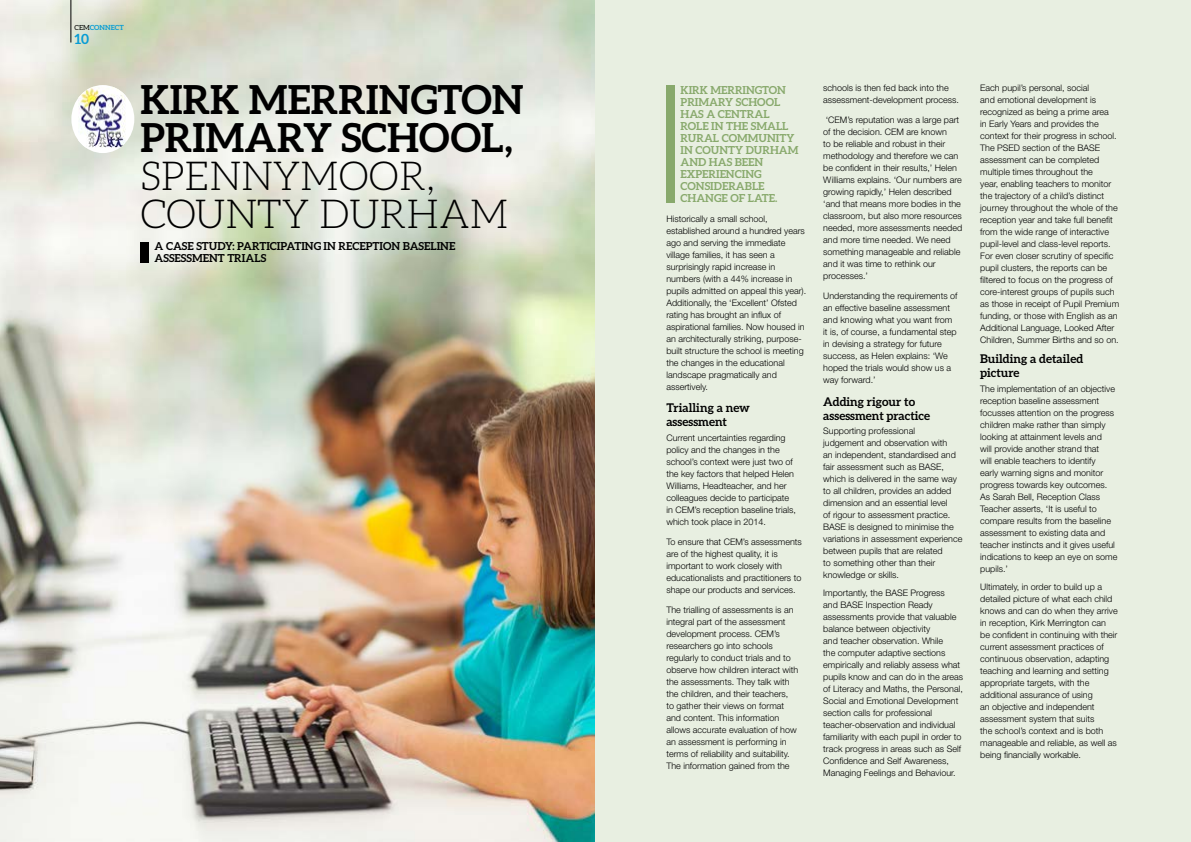
<style>
.page{position:relative;width:1191px;height:842px;background:#fff}
.page>*{position:absolute;margin:0;border:0;box-sizing:border-box;transform-origin:0 0}
.t1{font:700 40px/38px "Aleo";color:#000}
.t2{font:300 40px/38px "Aleo";color:#000}
.t3{font:700 14px "Aleo";color:#079cd5}
.t4{font:700 12px/14px "Aleo";color:#000}
.t5{font:700 11px/12px "Aleo";color:#88a96c}
.t6{font:700 11px/12px "Aleo";color:#000}
.t7{font:300 9px/12px "Helvetica Neue LT Std";color:#000}
.t8{font:700 7px "Aleo";color:#079cd5}
.s1{font-weight:400;color:#000}
</style>
<div class="page">
<img style="left:0;top:0;width:595px;height:842px">
<div style="left:71px;top:85px;width:63px;height:68px;background:#fff;border-radius:50%"></div>
<img style="left:78px;top:87px;width:48px;height:60px">
<hr style="left:71px;top:0;width:1px;height:43px;background:#000">
<div style="left:595px;top:0;width:596px;height:842px;background:#e8efe1"></div>
<div style="left:140px;top:242px;width:9px;height:21px;background:#000"></div>
<div style="left:666px;top:85px;width:9px;height:118px;background:#88a96c"></div>
<p class="t8" style="left:75px;top:23px;width:51px"><span class="s1">CEM</span>CONNECT</p>
<h2 class="t3" style="left:75px;top:30px;width:16px">10</h2>
<h1 class="t1" style="left:140px;top:80px;width:385px">KIRK MERRINGTON<br>PRIMARY SCHOOL,</h1>
<h1 class="t2" style="left:140px;top:157px;width:369px">SPENNYMOOR,<br>COUNTY DURHAM</h1>
<p class="t6" style="left:154px;top:240px;width:302px">A CASE STUDY: PARTICIPATING IN RECEPTION BASELINE<br>ASSESSMENT TRIALS</p>
<p class="t5" style="left:680px;top:84px;width:119px">KIRK MERRINGTON<br>PRIMARY SCHOOL<br>HAS A CENTRAL<br>ROLE IN THE SMALL<br>RURAL COMMUNITY<br>IN COUNTY DURHAM<br>AND HAS BEEN<br>EXPERIENCING<br>CONSIDERABLE<br>CHANGE OF LATE.</p>
<p class="t7" style="left:666px;top:213px;width:141px">Historically a small school, established around a hundred years ago and serving the immediate village families, it has seen a surprisingly rapid increase in numbers (with a 44% increase in pupils admitted on appeal this year).<br>Additionally, the ‘Excellent’ Ofsted rating has brought an influx of aspirational families. Now housed in an architecturally striking, purpose&shy;built structure the school is meeting the changes in the educational landscape pragmatically and assertively.</p>
<h3 class="t4" style="left:666px;top:400px;width:85px">Trialling a new assessment</h3>
<p class="t7" style="left:666px;top:431px;width:131px">Current uncertainties regarding policy and the changes in the school’s context were just two of the key factors that helped Helen<br>Williams, Headteacher, and her colleagues decide to participate in CEM’s reception baseline trials, which took place in 2014.</p>
<p class="t7" style="left:666px;top:535px;width:137px">To ensure that CEM’s assessments are of the highest quality, it is important to work closely with educationalists and practitioners to shape our products and services.</p>
<p class="t7" style="left:666px;top:603px;width:134px">The trialling of assessments is an integral part of the assessment development process. CEM’s researchers go into schools regularly to conduct trials and to observe how children interact with the assessments. They talk with the children, and their teachers,<br>to gather their views on format and content. This information allows accurate evaluation of how an assessment is performing in terms of reliability and suitability.<br>The information gained from the</p>
<p class="t7" style="left:823px;top:82px;width:137px">schools is then fed back into the assessment-development process.</p>
<p class="t7" style="left:823px;top:114px;width:140px">‘CEM’s reputation was a large part of the decision. CEM are known<br>to be reliable and robust in their methodology and therefore we can be confident in their results,’ Helen<br>Williams explains. ‘Our numbers are growing rapidly,’ Helen described ‘and that means more bodies in the classroom, but also more resources needed, more assessments needed and more time needed. We need something manageable and reliable and it was time to rethink our processes.’</p>
<p class="t7" style="left:823px;top:290px;width:136px">Understanding the requirements of an effective baseline assessment and knowing what you want from it is, of course, a fundamental step in devising a strategy for future success, as Helen explains: ‘We hoped the trials would show us a way forward.’</p>
<h3 class="t4" style="left:823px;top:394px;width:108px">Adding rigour to assessment practice</h3>
<p class="t7" style="left:823px;top:425px;width:141px">Supporting professional<br>judgement and observation with<br>an independent, standardised and fair assessment such as BASE, which is delivered in the same way to all children, provides an added dimension and an essential level<br>of rigour to assessment practice.<br>BASE is designed to minimise the variations in assessment experience between pupils that are related<br>to something other than their knowledge or skills.</p>
<p class="t7" style="left:823px;top:587px;width:141px">Importantly, the BASE Progress<br>and BASE Inspection Ready assessments provide that valuable balance between objectivity<br>and teacher observation. While<br>the computer adaptive sections empirically and reliably assess what pupils know and can do in the areas of Literacy and Maths, the Personal, Social and Emotional Development section calls for professional teacher-observation and individual familiarity with each pupil in order to track progress in areas such as Self Confidence and Self Awareness, Managing Feelings and Behaviour.</p>
<p class="t7" style="left:980px;top:82px;width:141px">Each pupil’s personal, social<br>and emotional development is recognized as being a prime area<br>in Early Years and provides the context for their progress in school.<br>The PSED section of the BASE assessment can be completed multiple times throughout the<br>year, enabling teachers to monitor the trajectory of a child’s distinct journey throughout the whole of the reception year and take full benefit from the wide range of interactive pupil-level and class-level reports.<br>For even closer scrutiny of specific pupil clusters, the reports can be filtered to focus on the progress of core-interest groups of pupils such as those in receipt of Pupil Premium funding, or those with English as an Additional Language, Looked After Children, Summer Births and so on.</p>
<h3 class="t4" style="left:980px;top:352px;width:105px">Building a detailed picture</h3>
<p class="t7" style="left:980px;top:383px;width:139px">The implementation of an objective reception baseline assessment focusses attention on the progress children make rather than simply looking at attainment levels and<br>will provide another strand that<br>will enable teachers to identify<br>early warning signs and monitor progress towards key outcomes.<br>As Sarah Bell, Reception Class<br>Teacher asserts, ‘It is useful to compare results from the baseline assessment to existing data and teacher instincts and it gives useful indications to keep an eye on some pupils.’</p>
<p class="t7" style="left:980px;top:580px;width:139px">Ultimately, in order to build up a detailed picture of what each child knows and can do when they arrive in reception, Kirk Merrington can be confident in continuing with their current assessment practices of continuous observation, adapting teaching and learning and setting appropriate targets, with the additional assurance of using<br>an objective and independent assessment system that suits<br>the school’s context and is both manageable and reliable, as well as being financially workable.</p>
</div>
